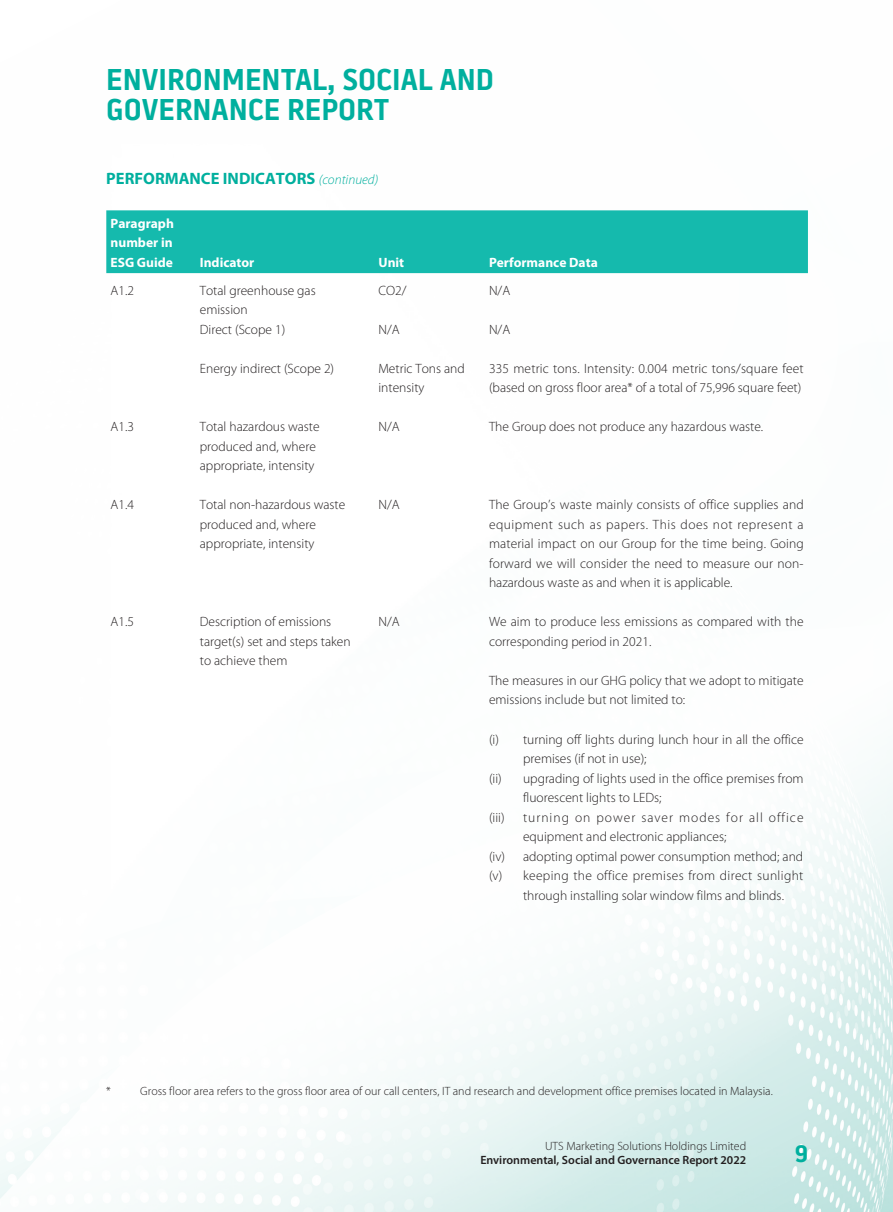
<style>
.page{position:relative;width:893px;height:1212px;background:#fff}
.page>*{position:absolute;margin:0;border:0;box-sizing:border-box;transform-origin:0 0}
.t1{font:700 30px/30px "Battersea";color:#00af9e}
.t2{font:700 24px "Battersea";color:#00af9e}
._01_H1{font:700 16.5px "Myriad Pro";color:#00af9e}
._50_Table_txt{font:300 13.5px/19.5px "Myriad Pro";color:#231f20}
._50_Table_txt-2{font:300 13.5px/19.5px "Myriad Pro";letter-spacing:.035em;color:#231f20}
._50_Table_txt-3{font:700 13.5px/19.5px "Myriad Pro";color:#fff;text-align:justify}
._06_Notes{font:300 12px "Myriad Pro";color:#231f20}
.t3{font:600 12px "Myriad Pro";color:#231f20}
.s1{font-weight:300;font-style:italic;font-size:13.5px}
</style>
<div class="page">
<img style="left:0;top:273px;width:893px;height:939px">
<div style="left:106px;top:210px;width:702px;height:63px;background:#15baad"></div>
<h1 class="t1" style="left:106px;top:64px;width:389px">ENVIRONMENTAL, SOCIAL AND<br>GOVERNANCE REPORT</h1>
<p class="_01_H1" style="left:106px;top:168px;width:273px">PERFORMANCE INDICATORS <span class="s1">(continued)</span></p>
<p class="_50_Table_txt-3" style="left:111px;top:213px;width:65px">Paragraph number in ESG Guide</p>
<p class="_50_Table_txt-3" style="left:200px;top:252px;width:56px">Indicator</p>
<p class="_50_Table_txt-3" style="left:378px;top:252px;width:27px">Unit</p>
<p class="_50_Table_txt-3" style="left:489px;top:252px;width:110px">Performance Data</p>
<p class="_50_Table_txt" style="left:111px;top:281px;width:25px">A1.2</p>
<p class="_50_Table_txt" style="left:200px;top:281px;width:117px">Total greenhouse gas emission</p>
<p class="_50_Table_txt" style="left:378px;top:281px;width:30px">CO2/</p>
<p class="_50_Table_txt" style="left:489px;top:281px;width:23px">N/A</p>
<p class="_50_Table_txt" style="left:200px;top:320px;width:87px">Direct (Scope 1)</p>
<p class="_50_Table_txt" style="left:200px;top:359px;width:136px">Energy indirect (Scope 2)</p>
<p class="_50_Table_txt" style="left:378px;top:320px;width:23px">N/A</p>
<p class="_50_Table_txt" style="left:378px;top:359px;width:88px">Metric Tons and intensity</p>
<p class="_50_Table_txt" style="left:489px;top:320px;width:23px">N/A</p>
<p class="_50_Table_txt" style="left:489px;top:359px;width:316px">335 metric tons. Intensity: 0.004 metric tons/square feet (based on gross floor area* of a total of 75,996 square feet)</p>
<p class="_50_Table_txt" style="left:111px;top:417px;width:25px">A1.3</p>
<p class="_50_Table_txt" style="left:200px;top:417px;width:121px">Total hazardous waste produced and, where appropriate, intensity</p>
<p class="_50_Table_txt" style="left:378px;top:417px;width:23px">N/A</p>
<p class="_50_Table_txt" style="left:489px;top:417px;width:276px">The Group does not produce any hazardous waste.</p>
<p class="_50_Table_txt" style="left:111px;top:495px;width:25px">A1.4</p>
<p class="_50_Table_txt" style="left:200px;top:495px;width:147px">Total non-hazardous waste produced and, where appropriate, intensity</p>
<p class="_50_Table_txt" style="left:378px;top:495px;width:23px">N/A</p>
<p class="_50_Table_txt" style="left:489px;top:495px;width:316px;text-align:justify">The Group’s waste mainly consists of office supplies and equipment such as papers. This does not represent a material impact on our Group for the time being. Going forward we will consider the need to measure our non&shy;hazardous waste as and when it is applicable.</p>
<p class="_50_Table_txt" style="left:111px;top:612px;width:25px">A1.5</p>
<p class="_50_Table_txt" style="left:200px;top:612px;width:152px">Description of emissions target(s) set and steps taken to achieve them</p>
<p class="_50_Table_txt" style="left:378px;top:612px;width:23px">N/A</p>
<p class="_50_Table_txt" style="left:489px;top:612px;width:316px">We aim to produce less emissions as compared with the corresponding period in 2021.</p>
<p class="_50_Table_txt" style="left:489px;top:671px;width:316px">The measures in our GHG policy that we adopt to mitigate emissions include but not limited to:</p>
<p class="_50_Table_txt" style="left:523px;top:729px;width:282px;text-indent:-34px">(i) turning off lights during lunch hour in all the office premises (if not in use);</p>
<p class="_50_Table_txt" style="left:523px;top:768px;width:282px;text-indent:-34px">(ii) upgrading of lights used in the office premises from fluorescent lights to LEDs;</p>
<p class="_50_Table_txt" style="left:489px;top:807px;width:17px">(iii)</p>
<p class="_50_Table_txt-2" style="left:523px;top:807px;width:282px">turning on power saver modes for all office equipment and electronic appliances;</p>
<p class="_50_Table_txt" style="left:489px;top:846px;width:316px">(iv) adopting optimal power consumption method; and</p>
<p class="_50_Table_txt" style="left:523px;top:866px;width:282px;text-indent:-34px">(v) keeping the office premises from direct sunlight through installing solar window films and blinds.</p>
<p class="_06_Notes" style="left:106px;top:1084px;width:6px">*</p>
<p class="_06_Notes" style="left:140px;top:1084px;width:634px">Gross floor area refers to the gross floor area of our call centers, IT and research and development office premises located in Malaysia.</p>
<p class="_06_Notes" style="left:545px;top:1139px;width:203px">UTS Marketing Solutions Holdings Limited</p>
<p class="t3" style="left:480px;top:1152px;width:267px">Environmental, Social and Governance Report 2022</p>
<h2 class="t2" style="left:795px;top:1139px;width:15px">9</h2>
</div>
